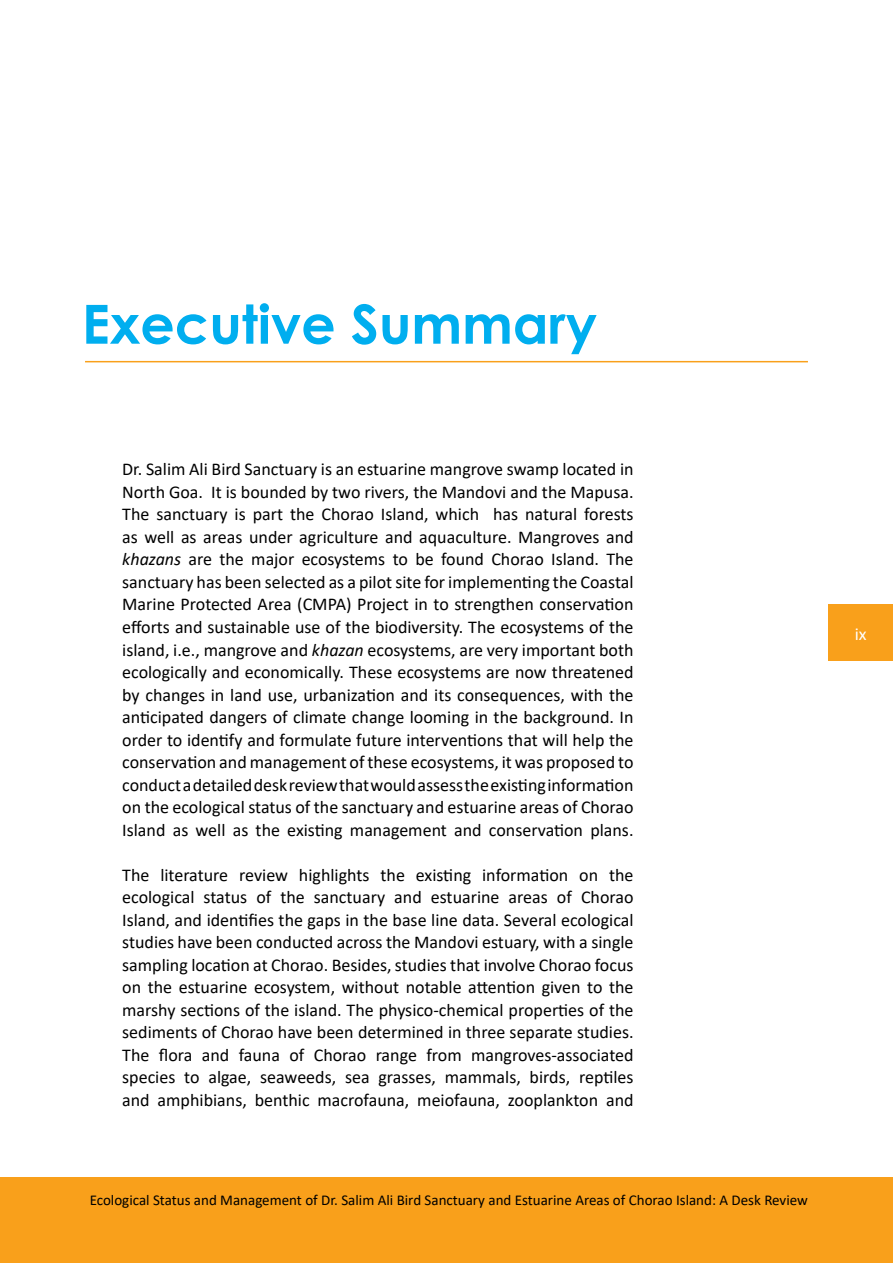
<style>
.page{position:relative;width:893px;height:1263px;background:#fff}
.page>*{position:absolute;margin:0;border:0;box-sizing:border-box;transform-origin:0 0}
.t1{font:700 54px "Century Gothic";color:#00aeef}
.t2{font:18px/22.5px "Calibri";color:#000;text-align:justify}
.t3{font:18px "Calibri";color:#fff}
.t4{font:15px "Calibri";color:#000}
.s1{font-style:italic}
</style>
<div class="page">
<div style="left:0;top:1177px;width:893px;height:86px;background:#f9a01b"></div>
<div style="left:828px;top:604px;width:65px;height:56px;background:#f9a01b"></div>
<hr style="left:85px;top:361px;width:723px;height:1px;background:#f9a01b">
<h1 class="t1" style="left:82px;top:283px;width:517px">Executive Summary</h1>
<p class="t2" style="left:122px;top:458px;width:513px">Dr. Salim Ali Bird Sanctuary is an estuarine mangrove swamp located in North Goa. It is bounded by two rivers, the Mandovi and the Mapusa.<br>The sanctuary is part the Chorao Island, which has natural forests as well as areas under agriculture and aquaculture. Mangroves and <span class="s1">khazans</span> are the major ecosystems to be found Chorao Island. The sanctuary has been selected as a pilot site for implementing the Coastal Marine Protected Area (CMPA) Project in to strengthen conservation efforts and sustainable use of the biodiversity. The ecosystems of the island, i.e., mangrove and <span class="s1">khazan</span> ecosystems, are very important both ecologically and economically. These ecosystems are now threatened by changes in land use, urbanization and its consequences, with the anticipated dangers of climate change looming in the background. In order to identify and formulate future interventions that will help the conservation and management of these ecosystems, it was proposed to conduct a detailed desk review that would assess the existing information on the ecological status of the sanctuary and estuarine areas of Chorao Island as well as the existing management and conservation plans.</p>
<p class="t2" style="left:122px;top:863px;width:513px">The literature review highlights the existing information on the ecological status of the sanctuary and estuarine areas of Chorao Island, and identifies the gaps in the base line data. Several ecological studies have been conducted across the Mandovi estuary, with a single sampling location at Chorao. Besides, studies that involve Chorao focus on the estuarine ecosystem, without notable attention given to the marshy sections of the island. The physico-chemical properties of the sediments of Chorao have been determined in three separate studies.<br>The flora and fauna of Chorao range from mangroves-associated species to algae, seaweeds, sea grasses, mammals, birds, reptiles and amphibians, benthic macrofauna, meiofauna, zooplankton and</p>
<p class="t4" style="left:90px;top:1190px;width:720px">Ecological Status and Management of Dr. Salim Ali Bird Sanctuary and Estuarine Areas of Chorao Island: A Desk Review</p>
<p class="t3" style="left:855px;top:621px;width:13px">ix</p>
</div>
